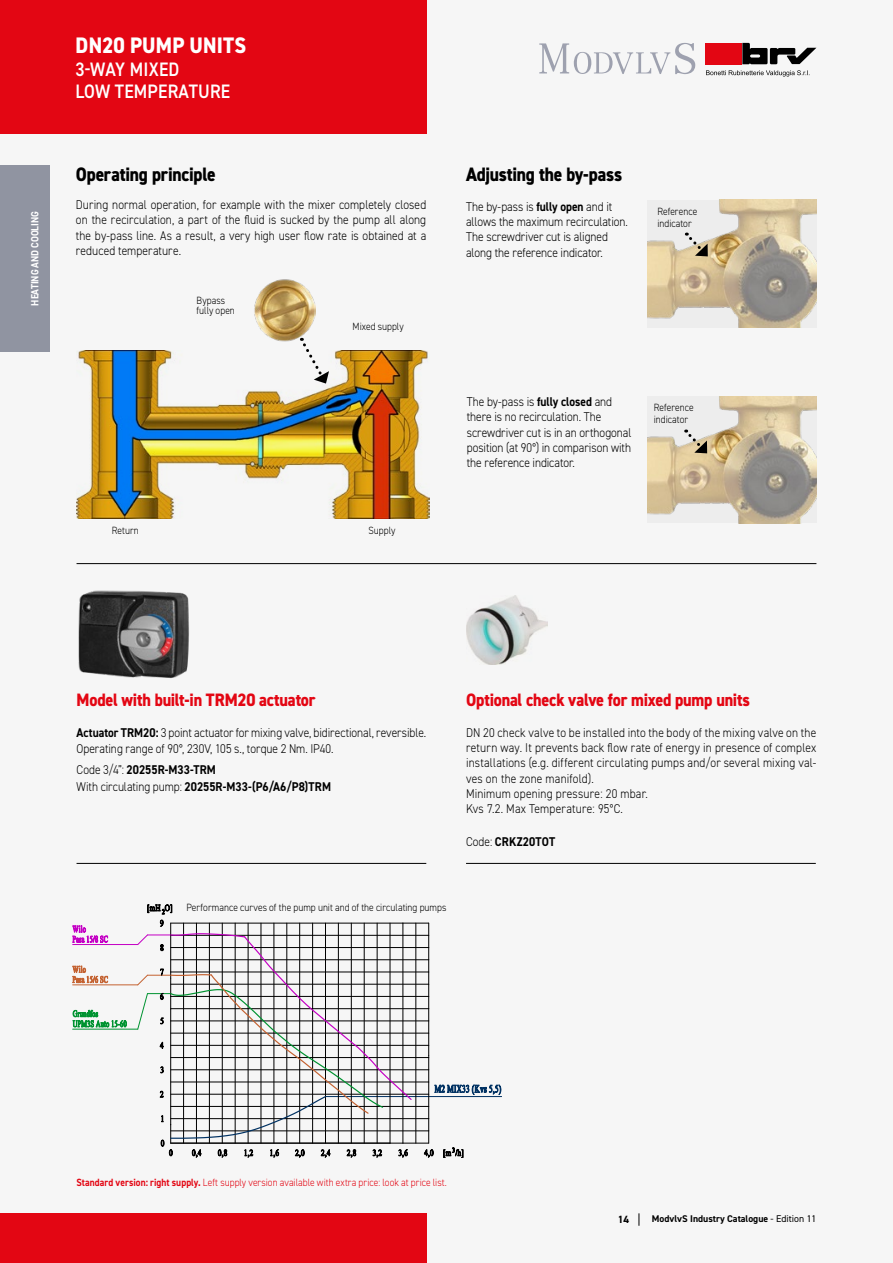
<style>
.page{position:relative;width:893px;height:1263px;background:#f6f6f6}
.page>*{position:absolute;margin:0;border:0;box-sizing:border-box;transform-origin:0 0}
.t1{font:800 22.5px "DIN2014";letter-spacing:.01em;color:#fff;scale:.9 1}
.t2{font:800 19.5px "DIN2014";letter-spacing:-.01em;color:#000;scale:.9 1}
.t3{font:600 19.5px/22.5px "DIN2014";letter-spacing:.01em;color:#fff;scale:.9 1}
.t4{font:800 18px "DIN2014";letter-spacing:-.01em;color:#e30613;scale:.9 1}
.t5{font:300 12.75px/15.3px "DIN2014";letter-spacing:.005em;color:#000;scale:.9 1}
.t6{font:700 12.75px/16.5px "DIN2014";letter-spacing:.01em;color:#000;scale:.9 1}
.t7{font:300 10.5px/12px "DIN2014";color:#000;scale:.9 1}
.t8{font:300 10.5px "DIN2014";color:#e30613;scale:.9 1}
.t9{font:700 10.5px "DIN2014";letter-spacing:-.01em;color:#fff;scale:.9 1}
.t10{font:700 10.5px "DIN2014";color:#000}
.t11{font:700 9.75px "DIN2014";color:#000}
.s1{font-weight:700}
.s2{font-weight:300}
.s3{font-weight:400}
</style>
<div class="page">
<div style="left:0;top:0;width:427px;height:134px;background:#e30613"></div>
<div style="left:0;top:1213px;width:427px;height:50px;background:#e30613"></div>
<div style="left:705px;top:43px;width:37px;height:21px;background:#e30613"></div>
<svg style="left:742px;top:43px;width:74px;height:21px"></svg>
<svg style="left:706px;top:70px;width:103px;height:7px"></svg>
<svg style="left:539px;top:43px;width:156px;height:31px"></svg>
<hr style="left:325px;top:1096px;width:177px;height:1px;background:#036">
<hr style="left:73px;top:1029px;width:65px;height:1px;background:#093">
<hr style="left:73px;top:944px;width:65px;height:1px;background:#c0c">
<hr style="left:73px;top:984px;width:65px;height:1px;background:#c63">
<svg style="left:147px;top:904px;width:25px;height:10px"></svg>
<svg style="left:73px;top:1010px;width:54px;height:17px"></svg>
<svg style="left:72px;top:925px;width:36px;height:18px"></svg>
<svg style="left:72px;top:965px;width:36px;height:18px"></svg>
<svg style="left:137px;top:920px;width:364px;height:238px"></svg>
<hr style="left:77px;top:563px;width:739px;height:1px;background:#000">
<hr style="left:77px;top:863px;width:349px;height:1px;background:#000">
<hr style="left:466px;top:863px;width:350px;height:1px;background:#000">
<img style="left:647px;top:200px;width:169px;height:128px">
<img style="left:647px;top:396px;width:169px;height:127px">
<img style="left:77px;top:350px;width:353px;height:168px">
<img style="left:466px;top:595px;width:82px;height:70px">
<svg style="left:300px;top:343px;width:29px;height:41px"></svg>
<svg style="left:686px;top:233px;width:22px;height:23px"></svg>
<svg style="left:686px;top:430px;width:21px;height:23px"></svg>
<img style="left:254px;top:279px;width:62px;height:63px">
<img style="left:78px;top:590px;width:111px;height:89px">
<svg style="left:639px;top:1213px;width:1px;height:13px"></svg>
<div style="left:0;top:165px;width:50px;height:187px;background:#9094a1"></div>
<p class="t9" style="left:28px;top:305px;width:106px;rotate:-90deg">HEATING AND COOLING</p>
<h1 class="t1" style="left:76px;top:30px;width:191px">DN20 PUMP UNITS</h1>
<h2 class="t3" style="left:76px;top:57px;width:173px">3-WAY MIXED<br>LOW TEMPERATURE</h2>
<h2 class="t2" style="left:76px;top:161px;width:157px">Operating principle</h2>
<h2 class="t2" style="left:466px;top:161px;width:175px">Adjusting the by-pass</h2>
<p class="t5" style="left:76px;top:197px;width:391px;text-align:justify">During normal operation, for example with the mixer completely closed on the recirculation, a part of the fluid is sucked by the pump all along the by-pass line. As a result, a very high user flow rate is obtained at a reduced temperature.</p>
<p class="t5" style="left:466px;top:199px;width:181px">The by-pass is <span class="s1">fully open</span> and it allows the maximum recirculation.<br>The screwdriver cut is aligned along the reference indicator.</p>
<p class="t7" style="left:197px;top:295px;width:44px;line-height:10.5px">Bypass fully open</p>
<p class="t7" style="left:353px;top:320px;width:58px">Mixed supply</p>
<p class="t7" style="left:657px;top:205px;width:46px">Reference indicator</p>
<p class="t7" style="left:112px;top:524px;width:32px">Return</p>
<p class="t7" style="left:369px;top:524px;width:31px">Supply</p>
<p class="t5" style="left:467px;top:394px;width:185px">The by-pass is <span class="s1">fully closed</span> and there is no recirculation. The screwdriver cut is in an orthogonal position (at 90°) in comparison with the reference indicator.</p>
<p class="t7" style="left:654px;top:401px;width:46px">Reference indicator</p>
<h3 class="t4" style="left:77px;top:688px;width:267px">Model with built-in TRM20 actuator</h3>
<p class="t5" style="left:77px;top:724px;width:390px;line-height:16.5px"><span class="s1">Actuator TRM20:</span> 3 point actuator for mixing valve, bidirectional, reversible.<br>Operating range of 90°, 230V, 105 s., torque 2 Nm. IP40.</p>
<p class="t6" style="left:77px;top:761px;width:284px"><span class="s2">Code 3/4”:</span> 20255R-M33-TRM<br><span class="s2">With circulating pump:</span> 20255R-M33-(P6/A6/P8)TRM</p>
<h3 class="t4" style="left:466px;top:688px;width:317px">Optional check valve for mixed pump units</h3>
<p class="t5" style="left:466px;top:725px;width:391px">DN 20 check valve to be installed into the body of the mixing valve on the return way. It prevents back flow rate of energy in presence of complex installations (e.g. different circulating pumps and/or several mixing val&shy;ves on the zone manifold).<br>Minimum opening pressure: 20 mbar.<br>Kvs 7.2. Max Temperature: 95°C.</p>
<p class="t6" style="left:466px;top:833px;width:101px"><span class="s2">Code:</span> CRKZ20TOT</p>
<p class="t7" style="left:186px;top:901px;width:291px">Performance curves of the pump unit and of the circulating pumps</p>
<p class="t8" style="left:77px;top:1176px;width:413px"><span class="s1">Standard version: right supply.</span> Left supply version available with extra price: look at price list.</p>
<p class="t10" style="left:618px;top:1212px;width:13px">14</p>
<p class="t11" style="left:652px;top:1212px;width:166px">ModvlvS Industry Catalogue <span class="s3">- Edition 11</span></p>
</div>
